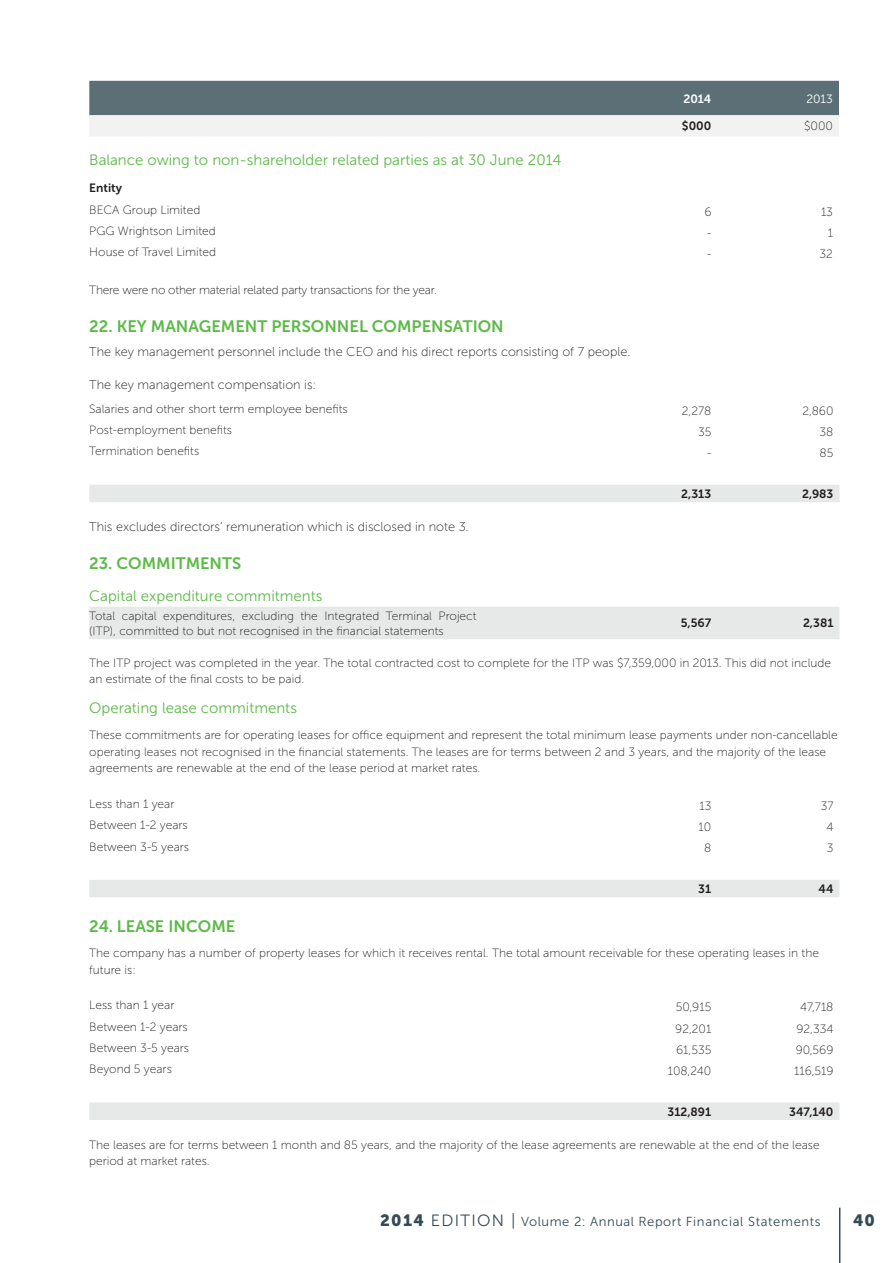
<style>
.page{position:relative;width:893px;height:1263px;background:#fff}
.page>*{position:absolute;margin:0;border:0;box-sizing:border-box;transform-origin:0 0}
.Intro_Statement{font:16.5px "Museo Sans 700";color:#5cba47}
.t1{font:16.35px "Museo Sans 900";color:#334b54}
.Sub_Sub_Heading{font:15px "Museo Sans 300";color:#5cba47}
.t2{font:13.05px "Museo Sans 300";letter-spacing:.045em;color:#334b54}
.Main_Body_Copy{font:12.75px "Museo Sans 100";color:#231f20}
.Body_Copy{font:12px/16.5px "Museo Sans 100";color:#231f20}
.Body_Copy_Black{font:12px/15px "Museo Sans 100";color:#231f20}
.Main_Body_Copy-2{font:12px "Museo Sans 100";letter-spacing:-.02em;color:#231f20}
.Body_Copy_Black-2{font:12px "Museo Sans 700";color:#231f20}
.Body_Copy_Black-3{font:12px "Museo Sans 700";color:#fff}
.Body_Copy_Black-4{font:12px "Museo Sans 300";color:#fff}
.s1{font-family:"Museo Sans 900";font-size:16.35px}
.s2{font-size:16.35px}
</style>
<div class="page">
<hr style="left:839px;top:1208px;width:1px;height:55px;background:#334b54">
<svg style="left:89px;top:81px;width:750px;height:55px"></svg>
<div style="left:89px;top:485px;width:750px;height:17px;background:#e7e8e8"></div>
<div style="left:89px;top:607px;width:750px;height:32px;background:#e7e8e8"></div>
<div style="left:89px;top:880px;width:750px;height:17px;background:#e7e8e8"></div>
<div style="left:89px;top:1102px;width:750px;height:18px;background:#e7e8e8"></div>
<p class="Body_Copy_Black-3" style="left:683px;top:92px;width:29px">2014</p>
<p class="Body_Copy_Black-4" style="left:806px;top:92px;width:28px">2013</p>
<p class="Body_Copy_Black-2" style="left:682px;top:120px;width:31px">$000</p>
<p class="Body_Copy_Black" style="left:804px;top:119px;width:30px">$000</p>
<p class="Sub_Sub_Heading" style="left:89px;top:152px;width:474px">Balance owing to non-shareholder related parties as at 30 June 2014</p>
<p class="Body_Copy_Black-2" style="left:89px;top:182px;width:34px">Entity</p>
<p class="Body_Copy_Black" style="left:89px;top:202px;width:112px">BECA Group Limited</p>
<p class="Body_Copy_Black" style="left:704px;top:204px;width:9px">6</p>
<p class="Body_Copy_Black" style="left:821px;top:204px;width:13px">13</p>
<p class="Body_Copy_Black" style="left:89px;top:223px;width:128px">PGG Wrightson Limited</p>
<p class="Body_Copy_Black" style="left:707px;top:226px;width:6px">-</p>
<p class="Body_Copy_Black" style="left:828px;top:226px;width:7px">1</p>
<p class="Body_Copy_Black" style="left:89px;top:245px;width:128px">House of Travel Limited</p>
<p class="Body_Copy_Black" style="left:707px;top:247px;width:6px">-</p>
<p class="Body_Copy_Black" style="left:820px;top:247px;width:15px">32</p>
<p class="Main_Body_Copy-2" style="left:89px;top:283px;width:349px">There were no other material related party transactions for the year.</p>
<p class="Intro_Statement" style="left:89px;top:317px;width:416px">22. KEY MANAGEMENT PERSONNEL COMPENSATION</p>
<p class="Main_Body_Copy" style="left:89px;top:345px;width:543px">The key management personnel include the CEO and his direct reports consisting of 7 people.</p>
<p class="Main_Body_Copy" style="left:89px;top:378px;width:229px">The key management compensation is:</p>
<p class="Body_Copy_Black" style="left:89px;top:401px;width:260px">Salaries and other short term employee benefits</p>
<p class="Body_Copy_Black" style="left:682px;top:403px;width:31px">2,278</p>
<p class="Body_Copy_Black" style="left:802px;top:403px;width:33px">2,860</p>
<p class="Body_Copy_Black" style="left:89px;top:423px;width:144px">Post-employment benefits</p>
<p class="Body_Copy_Black" style="left:698px;top:425px;width:15px">35</p>
<p class="Body_Copy_Black" style="left:820px;top:425px;width:15px">38</p>
<p class="Body_Copy_Black" style="left:89px;top:444px;width:111px">Termination benefits</p>
<p class="Body_Copy_Black" style="left:707px;top:446px;width:6px">-</p>
<p class="Body_Copy_Black" style="left:820px;top:446px;width:15px">85</p>
<p class="Body_Copy_Black-2" style="left:681px;top:487px;width:32px">2,313</p>
<p class="Body_Copy_Black-2" style="left:802px;top:487px;width:33px">2,983</p>
<p class="Main_Body_Copy" style="left:89px;top:520px;width:381px">This excludes directors’ remuneration which is disclosed in note 3.</p>
<p class="Intro_Statement" style="left:89px;top:554px;width:153px">23. COMMITMENTS</p>
<p class="Sub_Sub_Heading" style="left:89px;top:587px;width:235px">Capital expenditure commitments</p>
<p class="Body_Copy_Black" style="left:89px;top:608px;width:389px">Total capital expenditures, excluding the Integrated Terminal Project (ITP), committed to but not recognised in the financial statements</p>
<p class="Body_Copy_Black-2" style="left:681px;top:617px;width:32px">5,567</p>
<p class="Body_Copy_Black-2" style="left:803px;top:617px;width:32px">2,381</p>
<p class="Body_Copy" style="left:89px;top:654px;width:743px">The ITP project was completed in the year. The total contracted cost to complete for the ITP was $7,359,000 in 2013. This did not include an estimate of the final costs to be paid.</p>
<p class="Sub_Sub_Heading" style="left:89px;top:700px;width:209px">Operating lease commitments</p>
<p class="Body_Copy" style="left:89px;top:727px;width:750px">These commitments are for operating leases for office equipment and represent the total minimum lease payments under non-cancellable operating leases not recognised in the financial statements. The leases are for terms between 2 and 3 years, and the majority of the lease agreements are renewable at the end of the lease period at market rates.</p>
<p class="Body_Copy_Black" style="left:89px;top:796px;width:87px">Less than 1 year</p>
<p class="Body_Copy_Black" style="left:699px;top:798px;width:13px">13</p>
<p class="Body_Copy_Black" style="left:821px;top:798px;width:14px">37</p>
<p class="Body_Copy_Black" style="left:89px;top:818px;width:100px">Between 1-2 years</p>
<p class="Body_Copy_Black" style="left:699px;top:820px;width:14px">10</p>
<p class="Body_Copy_Black" style="left:826px;top:820px;width:9px">4</p>
<p class="Body_Copy_Black" style="left:89px;top:839px;width:101px">Between 3-5 years</p>
<p class="Body_Copy_Black" style="left:704px;top:841px;width:9px">8</p>
<p class="Body_Copy_Black" style="left:827px;top:841px;width:8px">3</p>
<p class="Body_Copy_Black-2" style="left:698px;top:882px;width:15px">31</p>
<p class="Body_Copy_Black-2" style="left:819px;top:882px;width:16px">44</p>
<p class="Intro_Statement" style="left:89px;top:917px;width:148px">24. LEASE INCOME</p>
<p class="Body_Copy" style="left:89px;top:945px;width:731px">The company has a number of property leases for which it receives rental. The total amount receivable for these operating leases in the future is:</p>
<p class="Body_Copy_Black" style="left:89px;top:998px;width:87px">Less than 1 year</p>
<p class="Body_Copy_Black" style="left:676px;top:1000px;width:37px">50,915</p>
<p class="Body_Copy_Black" style="left:800px;top:1000px;width:35px">47,718</p>
<p class="Body_Copy_Black" style="left:89px;top:1019px;width:100px">Between 1-2 years</p>
<p class="Body_Copy_Black" style="left:675px;top:1021px;width:38px">92,201</p>
<p class="Body_Copy_Black" style="left:796px;top:1021px;width:39px">92,334</p>
<p class="Body_Copy_Black" style="left:89px;top:1040px;width:101px">Between 3-5 years</p>
<p class="Body_Copy_Black" style="left:676px;top:1042px;width:37px">61,535</p>
<p class="Body_Copy_Black" style="left:796px;top:1042px;width:39px">90,569</p>
<p class="Body_Copy_Black" style="left:89px;top:1062px;width:84px">Beyond 5 years</p>
<p class="Body_Copy_Black" style="left:668px;top:1063px;width:45px">108,240</p>
<p class="Body_Copy_Black" style="left:794px;top:1063px;width:41px">116,519</p>
<p class="Body_Copy_Black-2" style="left:667px;top:1105px;width:45px">312,891</p>
<p class="Body_Copy_Black-2" style="left:789px;top:1105px;width:46px">347,140</p>
<p class="Body_Copy" style="left:89px;top:1136px;width:732px">The leases are for terms between 1 month and 85 years, and the majority of the lease agreements are renewable at the end of the lease period at market rates.</p>
<p class="t2" style="left:380px;top:1214px;width:442px"><span class="s1">2014</span> <span class="s2">EDITION |</span> Volume 2: Annual Report Financial Statements</p>
<h2 class="t1" style="left:853px;top:1211px;width:23px">40</h2>
</div>
